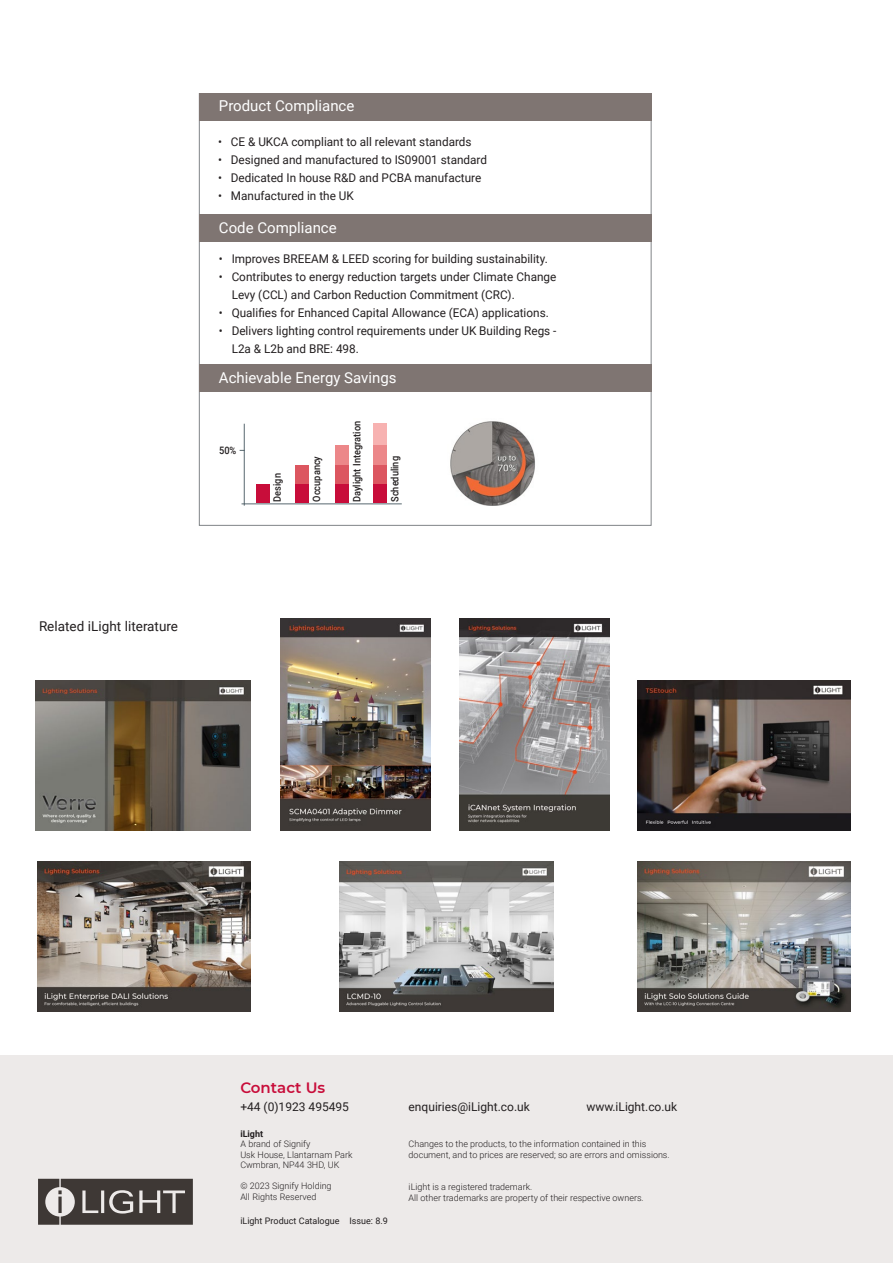
<style>
.page{position:relative;width:893px;height:1263px;background:#fff}
.page>*{position:absolute;margin:0;border:0;box-sizing:border-box;transform-origin:0 0}
.t1{font:15px "Roboto";color:#fff}
.t2{font:600 15px "Montserrat";color:#c80d3a}
.t3{font:13.5px "Roboto";color:#231f20}
.t4{font:12px/18px "Roboto";color:#231f20}
.t5{font:500 10.2px "Roboto";color:#231f20;scale:.9 1}
._09_Backpage_Body{font:300 9px/10.8px "Roboto";color:#231f20}
._09_Backpage_Body-2{font:9px "Roboto";color:#231f20}
._09_Backpage_Body-3{font:700 9px "Roboto";color:#231f20}
</style>
<div class="page">
<div style="left:0;top:1055px;width:893px;height:208px;background:#edeae9"></div>
<img style="left:280px;top:618px;width:150px;height:213px">
<img style="left:638px;top:861px;width:212px;height:151px">
<img style="left:638px;top:680px;width:212px;height:151px">
<img style="left:38px;top:861px;width:212px;height:151px">
<img style="left:459px;top:618px;width:150px;height:213px">
<img style="left:339px;top:861px;width:215px;height:151px">
<img style="left:35px;top:680px;width:215px;height:151px">
<div style="left:199px;top:365px;width:452px;height:27px;background:#7f7572"></div>
<div style="left:199px;top:214px;width:452px;height:28px;background:#7f7572"></div>
<div style="left:199px;top:93px;width:452px;height:28px;background:#7f7572"></div>
<img style="left:450px;top:421px;width:85px;height:85px">
<hr style="left:242px;top:503px;width:160px;height:1px;background:#40525b">
<hr style="left:244px;top:424px;width:1px;height:82px;background:#40525b">
<div style="left:256px;top:484px;width:13px;height:19px;background:#c80d3a"></div>
<div style="left:295px;top:465px;width:14px;height:19px;background:#dc5660"></div>
<div style="left:335px;top:445px;width:13px;height:20px;background:#ec8789"></div>
<div style="left:373px;top:444px;width:14px;height:21px;background:#ec8789"></div>
<div style="left:373px;top:423px;width:14px;height:22px;background:#f7b2b1"></div>
<div style="left:295px;top:484px;width:14px;height:19px;background:#c80d3a"></div>
<div style="left:335px;top:465px;width:13px;height:19px;background:#dc5660"></div>
<div style="left:373px;top:465px;width:14px;height:19px;background:#dc5660"></div>
<div style="left:335px;top:484px;width:13px;height:19px;background:#c80d3a"></div>
<div style="left:373px;top:484px;width:14px;height:19px;background:#c80d3a"></div>
<svg style="left:38px;top:1179px;width:155px;height:46px;background:#5f5a57"></svg>
<p class="t1" style="left:219px;top:96px;width:137px">Product Compliance</p>
<p class="t4" style="left:218px;top:132px;width:255px">• CE &amp; UKCA compliant to all relevant standards</p>
<p class="t4" style="left:218px;top:150px;width:270px">• Designed and manufactured to IS09001 standard</p>
<p class="t4" style="left:218px;top:168px;width:265px">• Dedicated In house R&amp;D and PCBA manufacture</p>
<p class="t4" style="left:218px;top:186px;width:137px">• Manufactured in the UK</p>
<p class="t1" style="left:219px;top:217px;width:119px">Code Compliance</p>
<p class="t4" style="left:219px;top:249px;width:330px">• Improves BREEAM &amp; LEED scoring for building sustainability.</p>
<p class="t4" style="left:232px;top:267px;width:326px;text-indent:-13px">• Contributes to energy reduction targets under Climate Change<br>Levy (CCL) and Carbon Reduction Commitment (CRC).</p>
<p class="t4" style="left:219px;top:303px;width:331px">• Qualifies for Enhanced Capital Allowance (ECA) applications.</p>
<p class="t4" style="left:232px;top:321px;width:326px;text-indent:-13px">• Delivers lighting control requirements under UK Building Regs -<br>L2a &amp; L2b and BRE: 498.</p>
<p class="t1" style="left:219px;top:367px;width:179px">Achievable Energy Savings</p>
<p class="t5" style="left:219px;top:443px;width:21px">50%</p>
<p class="t5" style="left:270px;top:502px;width:33px;rotate:-90deg">Design</p>
<p class="t5" style="left:309px;top:502px;width:52px;rotate:-90deg">Occupancy</p>
<p class="t5" style="left:350px;top:502px;width:91px;rotate:-90deg">Daylight Integration</p>
<p class="t5" style="left:388px;top:502px;width:52px;rotate:-90deg">Scheduling</p>
<p class="t3" style="left:39px;top:616px;width:141px">Related iLight literature</p>
<p class="t2" style="left:240px;top:1077px;width:86px">Contact Us</p>
<p class="t4" style="left:240px;top:1097px;width:110px">+44 (0)1923 495495</p>
<p class="t4" style="left:409px;top:1097px;width:123px">enquiries@iLight.co.uk</p>
<p class="t4" style="left:586px;top:1097px;width:92px">www.iLight.co.uk</p>
<p class="_09_Backpage_Body-3" style="left:240px;top:1127px;width:24px">iLight</p>
<p class="_09_Backpage_Body" style="left:240px;top:1138px;width:114px">A brand of Signify<br>Usk House, Llantarnam Park</p>
<p class="_09_Backpage_Body" style="left:240px;top:1159px;width:101px">Cwmbran, NP44 3HD, UK</p>
<p class="_09_Backpage_Body" style="left:240px;top:1180px;width:93px">© 2023 Signify Holding</p>
<p class="_09_Backpage_Body" style="left:240px;top:1191px;width:78px">All Rights Reserved</p>
<p class="_09_Backpage_Body-2" style="left:240px;top:1214px;width:149px">iLight Product Catalogue Issue: 8.9</p>
<p class="_09_Backpage_Body" style="left:409px;top:1138px;width:263px">Changes to the products, to the information contained in this document, and to prices are reserved; so are errors and omissions.</p>
<p class="_09_Backpage_Body" style="left:409px;top:1181px;width:237px">iLight is a registered trademark.<br>All other trademarks are property of their respective owners.</p>
</div>
